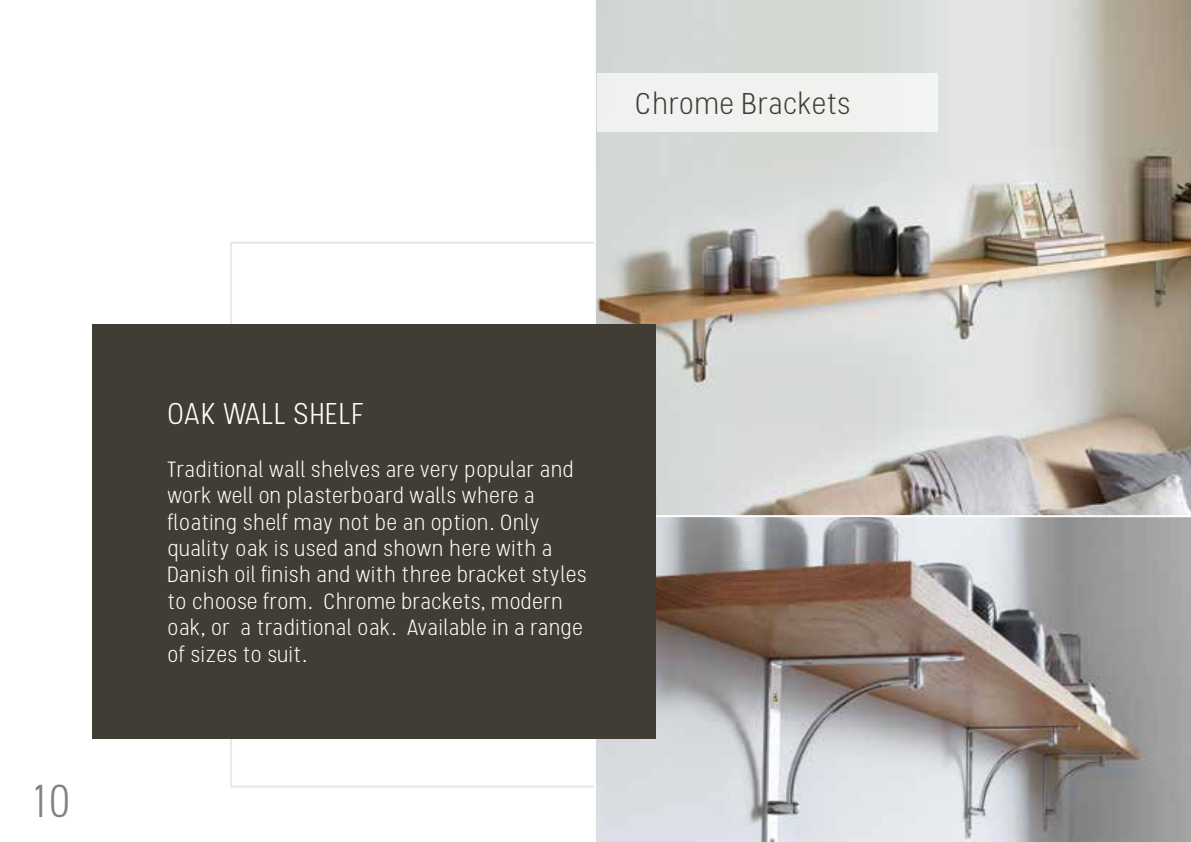
<style>
.page{position:relative;width:1191px;height:842px;background:#fff}
.page>*{position:absolute;margin:0;border:0;box-sizing:border-box;transform-origin:0 0}
.t1{font:300 46px "Stellar";color:#808285}
.t2{font:300 30px "Stellar";letter-spacing:-.015em;color:#413d34}
.t3{font:300 30px "Stellar";color:#fff}
.t4{font:300 22px/26.4px "Stellar";letter-spacing:-.005em;color:#fff}
</style>
<div class="page">
<img style="left:596px;top:0;width:595px;height:842px">
<div style="left:597px;top:74px;width:340px;height:58px;background:#f0f2f1"></div>
<hr style="left:590px;top:515px;width:601px;height:2px;background:#fff">
<div style="left:93px;top:324px;width:563px;height:414px;background:#413d34"></div>
<h2 class="t2" style="left:635px;top:87px;width:217px">Chrome Brackets</h2>
<h1 class="t1" style="left:34px;top:774px;width:40px">10</h1>
<h2 class="t3" style="left:168px;top:396px;width:200px">OAK WALL SHELF</h2>
<p class="t4" style="left:168px;top:456px;width:421px">Traditional wall shelves are very popular and work well on plasterboard walls where a floating shelf may not be an option. Only quality oak is used and shown here with a Danish oil finish and with three bracket styles to choose from. Chrome brackets, modern oak, or a traditional oak. Available in a range of sizes to suit.</p>
</div>
